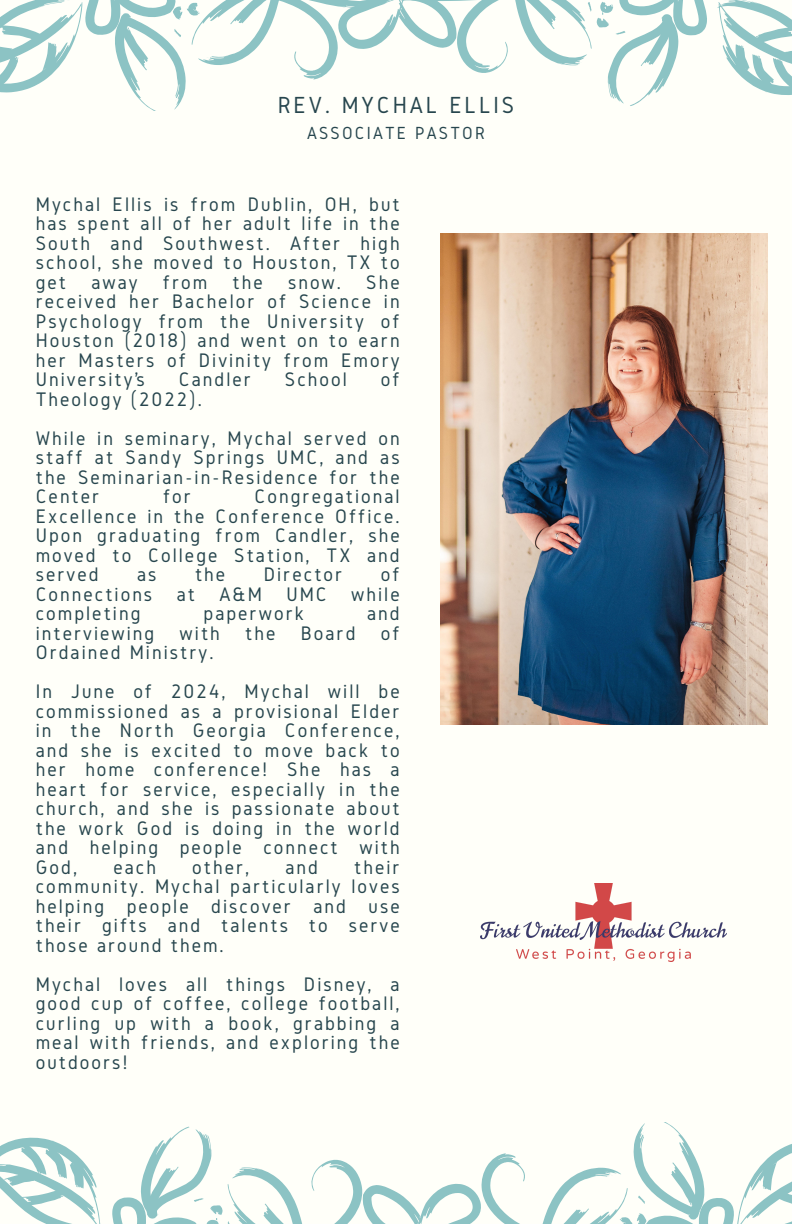
<style>
.page{position:relative;width:792px;height:1224px;background:#fffff9}
.page>*{position:absolute;margin:0;border:0;box-sizing:border-box;transform-origin:0 0}
.t1{font:24.2px "Gidole";letter-spacing:.12em;color:#27464e}
.t2{font:20.4px/19.6px "Gidole";letter-spacing:.1em;color:#27464e;text-align:justify}
.t3{font:18.2px "Gidole";letter-spacing:.12em;color:#27464e}
</style>
<div class="page">
<svg style="left:717px;top:0;width:75px;height:95px"></svg>
<svg style="left:0;top:0;width:707px;height:111px"></svg>
<svg style="left:0;top:1137px;width:101px;height:87px"></svg>
<svg style="left:112px;top:1122px;width:680px;height:102px"></svg>
<img style="left:481px;top:884px;width:246px;height:78px">
<img style="left:440px;top:234px;width:327px;height:490px">
<p class="t1" style="left:278px;top:91px;width:238px">REV. MYCHAL ELLIS</p>
<p class="t3" style="left:307px;top:123px;width:179px">ASSOCIATE PASTOR</p>
<h2 class="t2" style="left:36px;top:194px;width:365px">Mychal Ellis is from Dublin, OH, but has spent all of her adult life in the South and Southwest. After high school, she moved to Houston, TX to get away from the snow. She received her Bachelor of Science in Psychology from the University of Houston (2018) and went on to earn her Masters of Divinity from Emory University’s</h2>
<h2 class="t2" style="left:179px;top:369px;width:73px">Candler</h2>
<h2 class="t2" style="left:285px;top:369px;width:63px">School</h2>
<h2 class="t2" style="left:381px;top:369px;width:20px">of</h2>
<h2 class="t2" style="left:36px;top:389px;width:168px">Theology (2022).</h2>
<h2 class="t2" style="left:36px;top:428px;width:365px">While in seminary, Mychal served on staff at Sandy Springs UMC, and as the Seminarian-in-Residence for the Center</h2>
<h2 class="t2" style="left:36px;top:486px;width:365px;text-indent:219px">Congregational Excellence in the Conference Office.<br>Upon graduating from Candler, she moved to College Station, TX and served</h2>
<h2 class="t2" style="left:163px;top:486px;width:29px">for</h2>
<h2 class="t2" style="left:36px;top:564px;width:365px;text-indent:345px">of Connections at A&amp;M UMC while completing</h2>
<h2 class="t2" style="left:137px;top:564px;width:21px">as</h2>
<h2 class="t2" style="left:195px;top:564px;width:32px">the</h2>
<h2 class="t2" style="left:264px;top:564px;width:80px">Director</h2>
<h2 class="t2" style="left:36px;top:603px;width:365px;text-indent:331px">and interviewing with the Board of Ordained Ministry.</h2>
<h2 class="t2" style="left:36px;top:681px;width:365px">In June of 2024, Mychal will be commissioned as a provisional Elder in the North Georgia Conference, and she is excited to move back to her home conference! She has a heart for service, especially in the church, and she is passionate about the work God is doing in the world and helping people connect with God,</h2>
<h2 class="t2" style="left:204px;top:603px;width:102px">paperwork</h2>
<h2 class="t2" style="left:36px;top:857px;width:365px;text-indent:318px">their community. Mychal particularly loves helping people discover and use their gifts and talents to serve those around them.</h2>
<h2 class="t2" style="left:36px;top:974px;width:365px">Mychal loves all things Disney, a good cup of coffee, college football, curling up with a book, grabbing a meal with friends, and exploring the outdoors!</h2>
<h2 class="t2" style="left:113px;top:857px;width:44px">each</h2>
<h2 class="t2" style="left:192px;top:857px;width:59px">other,</h2>
<h2 class="t2" style="left:286px;top:857px;width:34px">and</h2>
</div>
